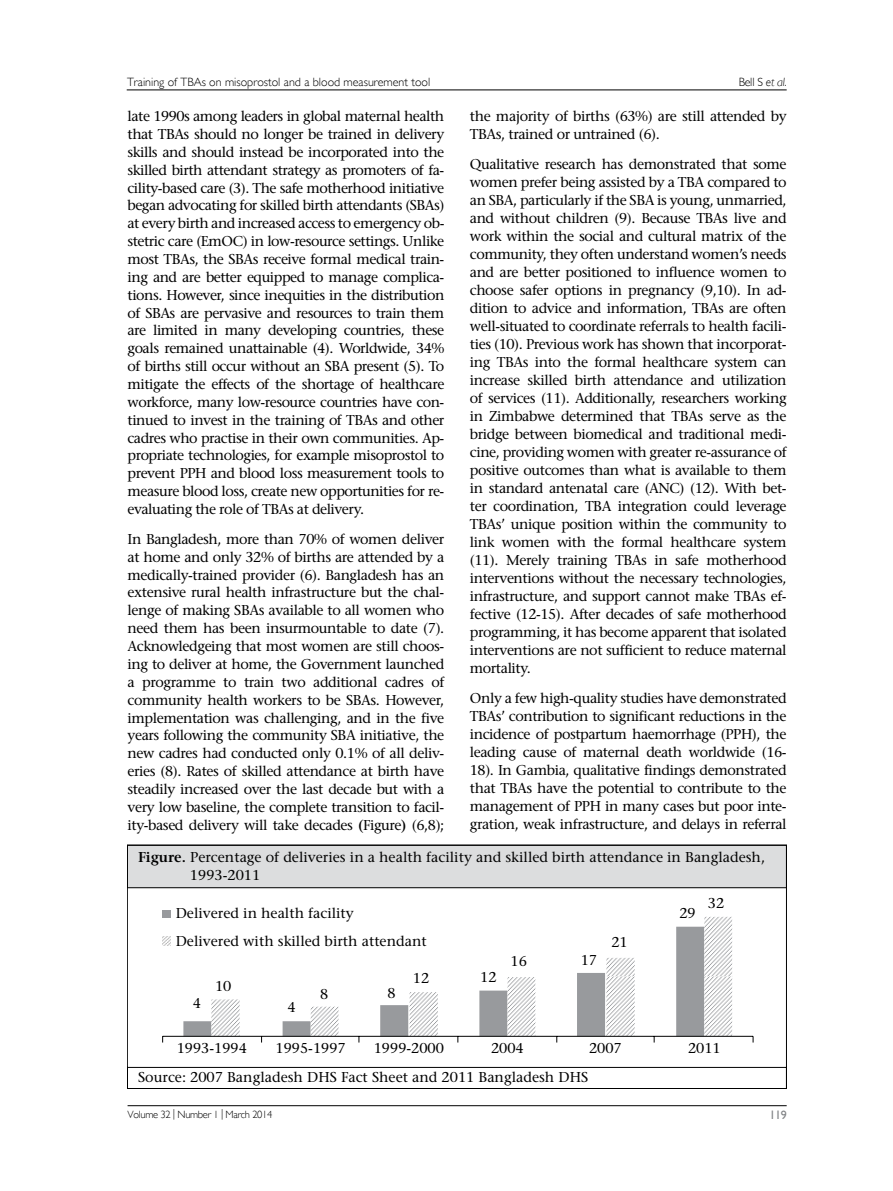
<style>
.page{position:relative;width:893px;height:1191px;background:#fff}
.page>*{position:absolute;margin:0;border:0;box-sizing:border-box;transform-origin:0 0}
.t1{font:500 14.25px/17.9px "Stone Serif Std";letter-spacing:-.03em;color:#000;text-align:justify}
.t2{font:500 14.25px/17.1px "Stone Serif Std";color:#000}
.t3{font:300 12px "Gill Sans";color:#000}
.t4{font:12px "Gill Sans";color:#808285}
.t5{font:300 10.5px "Gill Sans";letter-spacing:-.03em;color:#000}
.s1{font-style:italic}
.s2{font-weight:600}
</style>
<div class="page">
<hr style="left:127px;top:90px;width:660px;height:1px;background:#000">
<hr style="left:128px;top:1105px;width:659px;height:1px;background:#000">
<svg style="left:127px;top:845px;width:660px;height:244px"></svg>
<p class="t3" style="left:127px;top:75px;width:305px">Training of TBAs on misoprostol and a blood measurement tool</p>
<p class="t3" style="left:739px;top:75px;width:50px">Bell S <span class="s1">et al.</span></p>
<p class="t1" style="left:128px;top:107px;width:318px">late 1990s among leaders in global maternal health that TBAs should no longer be trained in delivery skills and should instead be incorporated into the skilled birth attendant strategy as promoters of fa&shy;cility-based care (3). The safe motherhood initiative began advocating for skilled birth attendants (SBAs) at every birth and increased access to emergency ob&shy;stetric care (EmOC) in low-resource settings. Unlike most TBAs, the SBAs receive formal medical train&shy;ing and are better equipped to manage complica&shy;tions. However, since inequities in the distribution of SBAs are pervasive and resources to train them are limited in many developing countries, these goals remained unattainable (4). Worldwide, 34% of births still occur without an SBA present (5). To mitigate the effects of the shortage of healthcare workforce, many low-resource countries have con&shy;tinued to invest in the training of TBAs and other cadres who practise in their own communities. Ap&shy;propriate technologies, for example misoprostol to prevent PPH and blood loss measurement tools to measure blood loss, create new opportunities for re&shy;evaluating the role of TBAs at delivery.</p>
<p class="t1" style="left:128px;top:530px;width:318px">In Bangladesh, more than 70% of women deliver at home and only 32% of births are attended by a medically-trained provider (6). Bangladesh has an extensive rural health infrastructure but the chal&shy;lenge of making SBAs available to all women who need them has been insurmountable to date (7).<br>Acknowledgeing that most women are still choos&shy;ing to deliver at home, the Government launched a programme to train two additional cadres of community health workers to be SBAs. However, implementation was challenging, and in the five years following the community SBA initiative, the new cadres had conducted only 0.1% of all deliv&shy;eries (8). Rates of skilled attendance at birth have steadily increased over the last decade but with a very low baseline, the complete transition to facil&shy;ity-based delivery will take decades <span class="s2">(</span>Figure<span class="s2">)</span> (6,8);</p>
<p class="t1" style="left:470px;top:107px;width:318px">the majority of births (63%) are still attended by<br>TBAs, trained or untrained (6).</p>
<p class="t1" style="left:470px;top:155px;width:318px">Qualitative research has demonstrated that some women prefer being assisted by a TBA compared to an SBA, particularly if the SBA is young, unmarried, and without children (9). Because TBAs live and work within the social and cultural matrix of the community, they often understand women’s needs and are better positioned to influence women to choose safer options in pregnancy (9,10). In ad&shy;dition to advice and information, TBAs are often well-situated to coordinate referrals to health facili&shy;ties (10). Previous work has shown that incorporat&shy;ing TBAs into the formal healthcare system can increase skilled birth attendance and utilization of services (11). Additionally, researchers working in Zimbabwe determined that TBAs serve as the bridge between biomedical and traditional medi&shy;cine, providing women with greater re-assurance of positive outcomes than what is available to them in standard antenatal care (ANC) (12). With bet&shy;ter coordination, TBA integration could leverage TBAs’ unique position within the community to link women with the formal healthcare system (11). Merely training TBAs in safe motherhood interventions without the necessary technologies, infrastructure, and support cannot make TBAs ef&shy;fective (12-15). After decades of safe motherhood programming, it has become apparent that isolated interventions are not sufficient to reduce maternal mortality.</p>
<p class="t1" style="left:470px;top:689px;width:318px">Only a few high-quality studies have demonstrated TBAs’ contribution to significant reductions in the incidence of postpartum haemorrhage (PPH), the leading cause of maternal death worldwide (16- 18). In Gambia, qualitative findings demonstrated that TBAs have the potential to contribute to the management of PPH in many cases but poor inte&shy;gration, weak infrastructure, and delays in referral</p>
<p class="t2" style="left:190px;top:849px;width:577px;text-indent:-52px"><span class="s2">Figure.</span> Percentage of deliveries in a health facility and skilled birth attendance in Bangladesh,<br>1993-2011</p>
<p class="t2" style="left:176px;top:899px;width:253px;line-height:27.5px">Delivered in health facility<br>Delivered with skilled birth attendant</p>
<p class="t1" style="left:215px;top:977px;width:18px">10</p>
<p class="t1" style="left:193px;top:994px;width:10px">4</p>
<p class="t1" style="left:288px;top:997px;width:10px">4</p>
<p class="t1" style="left:320px;top:985px;width:10px">8</p>
<p class="t1" style="left:387px;top:984px;width:10px">8</p>
<p class="t1" style="left:413px;top:969px;width:18px">12</p>
<p class="t1" style="left:480px;top:968px;width:18px">12</p>
<p class="t1" style="left:510px;top:952px;width:18px">16</p>
<p class="t1" style="left:581px;top:951px;width:18px">17</p>
<p class="t1" style="left:611px;top:933px;width:18px">21</p>
<p class="t1" style="left:679px;top:903px;width:18px">29</p>
<p class="t1" style="left:708px;top:894px;width:18px">32</p>
<p class="t2" style="left:177px;top:1040px;width:72px">1993-1994</p>
<p class="t2" style="left:276px;top:1040px;width:72px">1995-1997</p>
<p class="t2" style="left:374px;top:1040px;width:72px">1999-2000</p>
<p class="t1" style="left:491px;top:1039px;width:34px">2004</p>
<p class="t1" style="left:589px;top:1039px;width:34px">2007</p>
<p class="t1" style="left:688px;top:1039px;width:34px">2011</p>
<p class="t2" style="left:138px;top:1068px;width:452px">Source: 2007 Bangladesh DHS Fact Sheet and 2011 Bangladesh DHS</p>
<p class="t5" style="left:128px;top:1108px;width:146px">Volume 32 | Number 1 | March 2014</p>
<p class="t4" style="left:769px;top:1107px;width:19px">119</p>
</div>
